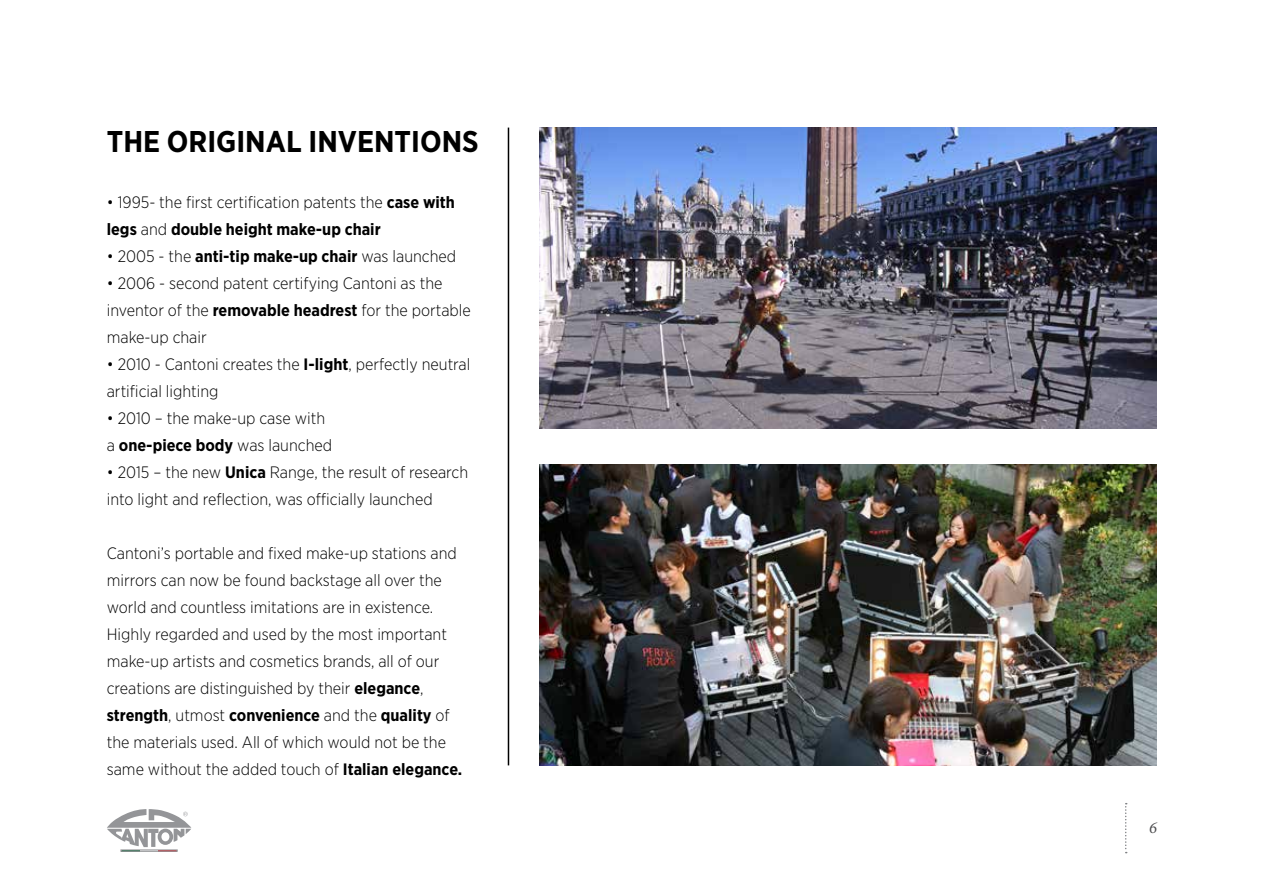
<style>
.page{position:relative;width:1263px;height:893px;background:#fff}
.page>*{position:absolute;margin:0;border:0;box-sizing:border-box;transform-origin:0 0}
.t1{font:700 30px "Gotham Narrow";color:#000}
.t2{font:300 16.5px/27px "Gotham Narrow";color:#000}
.t3{font:italic 16.5px "Minion Pro";color:#4d4d4f}
.s1{font-weight:700}
</style>
<div class="page">
<svg style="left:1125px;top:803px;width:2px;height:50px"></svg>
<svg style="left:107px;top:809px;width:84px;height:42px"></svg>
<hr style="left:508px;top:128px;width:1px;height:637px;background:#000">
<img style="left:539px;top:128px;width:618px;height:301px">
<img style="left:539px;top:464px;width:618px;height:301px">
<h1 class="t1" style="left:107px;top:122px;width:373px">THE ORIGINAL INVENTIONS</h1>
<p class="t2" style="left:107px;top:188px;width:350px">• 1995- the first certification patents the <span class="s1">case with legs</span> and <span class="s1">double height make-up chair</span></p>
<p class="t2" style="left:107px;top:242px;width:351px">• 2005 - the <span class="s1">anti-tip make-up chair</span> was launched</p>
<p class="t2" style="left:107px;top:269px;width:366px">• 2006 - second patent certifying Cantoni as the inventor of the <span class="s1">removable headrest</span> for the portable make-up chair</p>
<p class="t2" style="left:107px;top:350px;width:365px">• 2010 - Cantoni creates the <span class="s1">I-light</span>, perfectly neutral artificial lighting</p>
<p class="t2" style="left:107px;top:404px;width:227px">• 2010 – the make-up case with a <span class="s1">one-piece body</span> was launched</p>
<p class="t2" style="left:107px;top:458px;width:363px">• 2015 – the new <span class="s1">Unica</span> Range, the result of research into light and reflection, was officially launched</p>
<p class="t2" style="left:107px;top:539px;width:357px">Cantoni’s portable and fixed make-up stations and mirrors can now be found backstage all over the world and countless imitations are in existence.<br>Highly regarded and used by the most important make-up artists and cosmetics brands, all of our creations are distinguished by their <span class="s1">elegance</span>, <span class="s1">strength</span>, utmost <span class="s1">convenience</span> and the <span class="s1">quality</span> of the materials used. All of which would not be the same without the added touch of <span class="s1">Italian elegance.</span></p>
<p class="t3" style="left:1149px;top:816px;width:9px">6</p>
</div>
